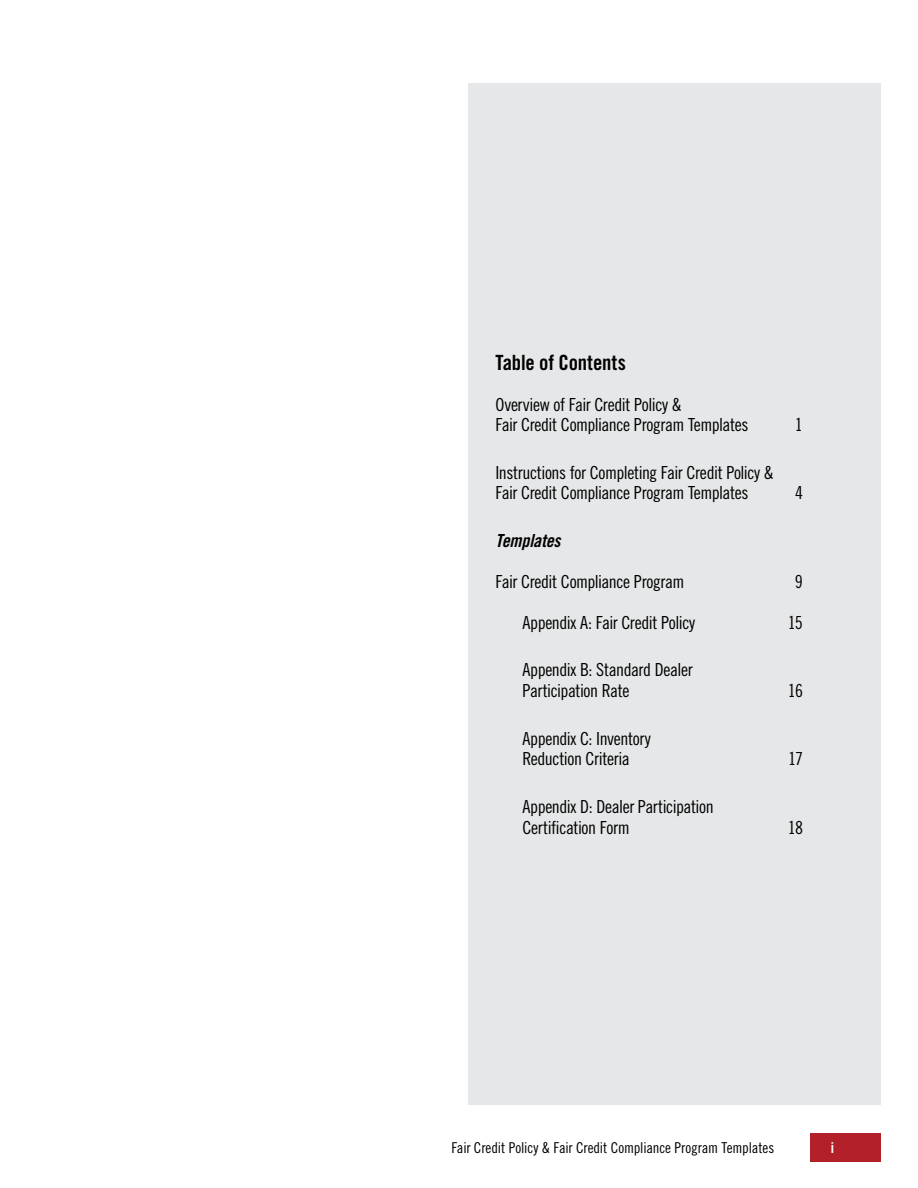
<style>
.page{position:relative;width:918px;height:1188px;background:#fff}
.page>*{position:absolute;margin:0;border:0;box-sizing:border-box;transform-origin:0 0}
.t1{font:21px "Trade Gothic LT Std Bd Cn 20";letter-spacing:-.01em;color:#000}
.t2{font:18px/20.7px "Trade Gothic LT Std Cn 18";letter-spacing:-.025em;color:#000}
.t3{font:18px "Trade Gothic LT Std Bd Cn 20 Obl";letter-spacing:-.01em;color:#000}
.t4{font:15px "Trade Gothic LT Std Cn 18";letter-spacing:-.01em;color:#000}
.t5{font:15px "Trade Gothic LT Std Bd Cn 20";color:#fff}
</style>
<div class="page">
<div style="left:810px;top:1133px;width:70px;height:29px;background:#b22029"></div>
<div style="left:468px;top:83px;width:412px;height:1022px;background:#e6e7e8"></div>
<p class="t1" style="left:495px;top:349px;width:132px">Table of Contents</p>
<p class="t2" style="left:495px;top:394px;width:255px">Overview of Fair Credit Policy &amp;<br>Fair Credit Compliance Program Templates</p>
<p class="t2" style="left:495px;top:462px;width:280px">Instructions for Completing Fair Credit Policy &amp;<br>Fair Credit Compliance Program Templates</p>
<p class="t2" style="left:795px;top:414px;width:9px">1</p>
<p class="t2" style="left:795px;top:482px;width:9px">4</p>
<p class="t3" style="left:495px;top:530px;width:67px">Templates</p>
<p class="t2" style="left:495px;top:571px;width:190px">Fair Credit Compliance Program</p>
<p class="t2" style="left:795px;top:571px;width:9px">9</p>
<p class="t2" style="left:522px;top:612px;width:174px">Appendix A: Fair Credit Policy</p>
<p class="t2" style="left:788px;top:612px;width:17px">15</p>
<p class="t2" style="left:522px;top:659px;width:172px">Appendix B: Standard Dealer<br>Participation Rate</p>
<p class="t2" style="left:788px;top:680px;width:16px">16</p>
<p class="t2" style="left:522px;top:728px;width:130px">Appendix C: Inventory<br>Reduction Criteria</p>
<p class="t2" style="left:522px;top:796px;width:193px">Appendix D: Dealer Participation<br>Certification Form</p>
<p class="t2" style="left:788px;top:748px;width:16px">17</p>
<p class="t2" style="left:788px;top:817px;width:17px">18</p>
<p class="t4" style="left:451px;top:1139px;width:324px">Fair Credit Policy &amp; Fair Credit Compliance Program Templates</p>
<p class="t5" style="left:831px;top:1138px;width:5px">i</p>
</div>
